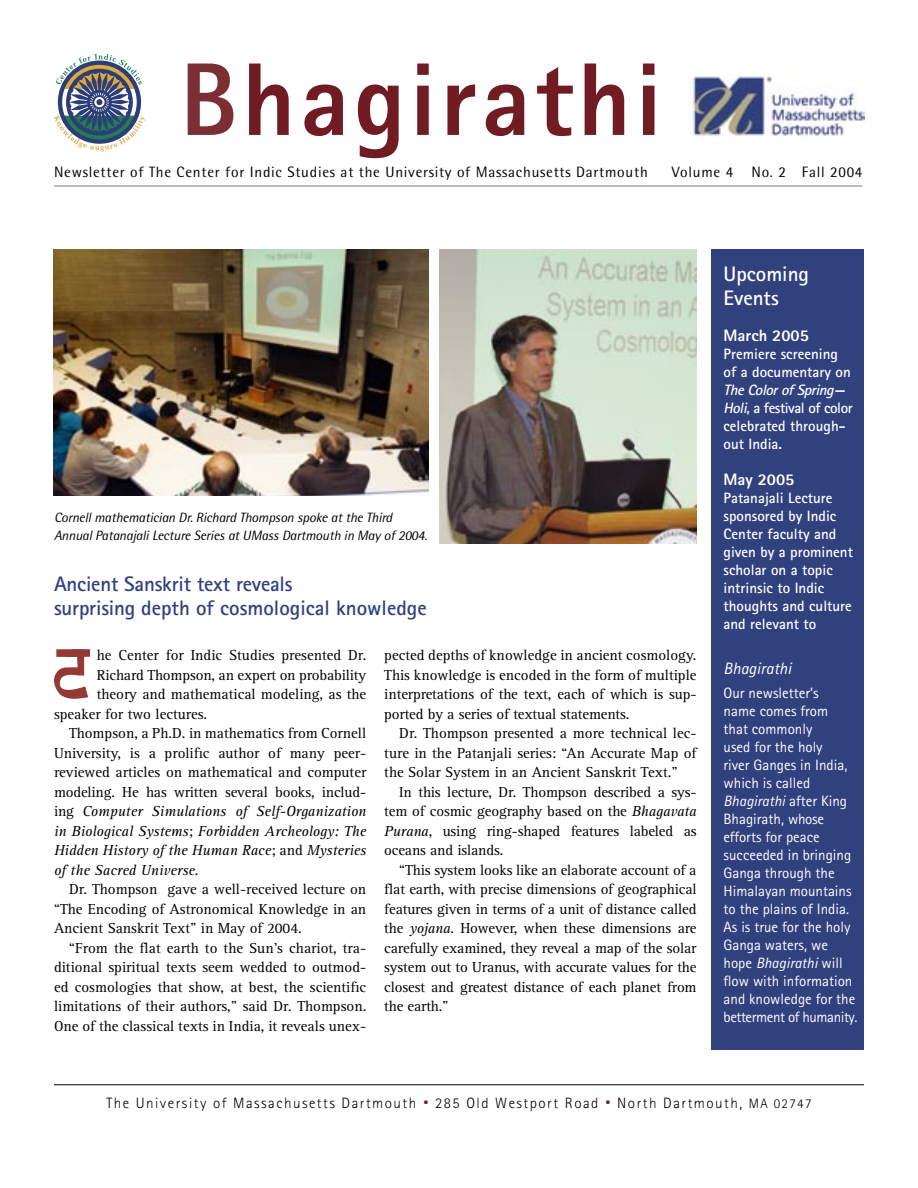
<style>
.page{position:relative;width:918px;height:1188px;background:#fff}
.page>*{position:absolute;margin:0;border:0;box-sizing:border-box;transform-origin:0 0}
.Body_Text{font:800 103.5px "Rotis Sans Serif";letter-spacing:.04em;color:#711c23}
.head_1{font:700 21px "Rotis Sans Serif";letter-spacing:-.01em;color:#30417e}
.head_1-2{font:700 21px "Rotis Sans Serif";color:#fff}
.head_1-3{font:800 16.5px "Rotis Sans Serif";color:#fff}
.head_1-4{font:italic 16.5px "Rotis Sans Serif";color:#fff}
.Body_Text-2{font:15px/19.5px "Rotis Serif";color:#000;text-align:justify}
.head_1-5{font:15px/18px "Rotis Sans Serif";color:#fff}
.head_1-6{font:700 15px/18px "Rotis Sans Serif";color:#fff}
.Body_Text-3{font:15px "Rotis Semi Sans";letter-spacing:.05em;color:#000}
.head_1-7{font:300 15px "Rotis Sans Serif";letter-spacing:.1em;color:#000}
.head_1-8{font:italic 700 15px "Rotis Sans Serif";color:#fff}
.t1{font:italic 13.5px/18px "Rotis Semi Sans";letter-spacing:-.01em;color:#000}
.s1{color:#7c2e35}
.s2{font-style:italic}
.s3{font-style:normal}
.s4{font-size:10.5px;color:#711c23}
.s5{font-size:13.5px}
</style>
<div class="page">
<hr style="left:54px;top:1084px;width:810px;height:1px;background:#000">
<div style="left:711px;top:250px;width:153px;height:800px;background:#30417e"></div>
<img style="left:440px;top:250px;width:257px;height:293px">
<img style="left:54px;top:250px;width:375px;height:245px">
<svg style="left:54px;top:54px;width:92px;height:98px"></svg>
<img style="left:690px;top:74px;width:175px;height:63px">
<hr style="left:54px;top:186px;width:808px;height:1px;background:#7c7c7c">
<svg style="left:54px;top:649px;width:36px;height:50px"></svg>
<p class="Body_Text" style="left:180px;top:34px;width:483px"><span class="s1">B</span>hagirathi</p>
<p class="Body_Text-3" style="left:54px;top:163px;width:595px">Newsletter of The Center for Indic Studies at the University of Massachusetts Dartmouth</p>
<p class="Body_Text-3" style="left:672px;top:163px;width:192px">Volume 4 No. 2 Fall 2004</p>
<p class="t1" style="left:54px;top:508px;width:375px">Cornell mathematician Dr. Richard Thompson spoke at the Third<br>Annual Patanajali Lecture Series at UMass Dartmouth in May of 2004.</p>
<p class="head_1" style="left:54px;top:571px;width:240px">Ancient Sanskrit text reveals</p>
<p class="head_1" style="left:54px;top:595px;width:374px">surprising depth of cosmological knowledge</p>
<p class="Body_Text-2" style="left:97px;top:646px;width:271px">he Center for Indic Studies presented Dr.</p>
<p class="Body_Text-2" style="left:97px;top:665px;width:271px">Richard Thompson, an expert on probability</p>
<p class="Body_Text-2" style="left:97px;top:685px;width:271px">theory and mathematical modeling, as the</p>
<p class="Body_Text-2" style="left:54px;top:704px;width:155px">speaker for two lectures.</p>
<p class="Body_Text-2" style="left:54px;top:724px;width:314px;text-indent:15px">Thompson, a Ph.D. in mathematics from Cornell University, is a prolific author of many peer&shy;reviewed articles on mathematical and computer modeling. He has written several books, includ&shy;ing <span class="s2">Computer Simulations of Self-Organization in Biological Systems</span>; <span class="s2">Forbidden Archeology: The Hidden History of the Human Race</span>; and <span class="s2">Mysteries of the Sacred Universe</span>.</p>
<p class="Body_Text-2" style="left:54px;top:880px;width:314px;text-indent:15px">Dr. Thompson gave a well-received lecture on “The Encoding of Astronomical Knowledge in an Ancient Sanskrit Text” in May of 2004.</p>
<p class="Body_Text-2" style="left:54px;top:938px;width:314px;text-indent:15px">“From the flat earth to the Sun’s chariot, tra&shy;ditional spiritual texts seem wedded to outmod&shy;ed cosmologies that show, at best, the scientific limitations of their authors,” said Dr. Thompson.<br>One of the classical texts in India, it reveals unex-</p>
<p class="Body_Text-2" style="left:384px;top:646px;width:314px">pected depths of knowledge in ancient cosmology.<br>This knowledge is encoded in the form of multiple interpretations of the text, each of which is sup&shy;ported by a series of textual statements.</p>
<p class="Body_Text-2" style="left:384px;top:724px;width:314px;text-indent:15px">Dr. Thompson presented a more technical lec&shy;ture in the Patanjali series: “An Accurate Map of the Solar System in an Ancient Sanskrit Text.”</p>
<p class="Body_Text-2" style="left:384px;top:782px;width:314px;text-indent:15px">In this lecture, Dr. Thompson described a sys&shy;tem of cosmic geography based on the <span class="s2">Bhagavata Purana</span>, using ring-shaped features labeled as oceans and islands.</p>
<p class="Body_Text-2" style="left:384px;top:860px;width:314px;text-indent:15px">“This system looks like an elaborate account of a flat earth, with precise dimensions of geographical features given in terms of a unit of distance called the <span class="s2">yojana</span>. However, when these dimensions are carefully examined, they reveal a map of the solar system out to Uranus, with accurate values for the closest and greatest distance of each planet from the earth.”</p>
<p class="head_1-2" style="left:724px;top:260px;width:87px">Upcoming</p>
<p class="head_1-2" style="left:724px;top:284px;width:57px">Events</p>
<p class="head_1-3" style="left:724px;top:325px;width:87px">March 2005</p>
<p class="head_1-6" style="left:724px;top:344px;width:116px">Premiere screening</p>
<p class="head_1-6" style="left:724px;top:362px;width:129px">of a documentary on</p>
<p class="head_1-8" style="left:724px;top:380px;width:124px">TheColorofSpring<span class="s3">—</span></p>
<p class="head_1-6" style="left:724px;top:398px;width:131px"><span class="s2">Holi</span>, a festival of color celebrated through&shy;out India.</p>
<p class="head_1-3" style="left:724px;top:469px;width:72px">May 2005</p>
<p class="head_1-6" style="left:724px;top:488px;width:131px">Patanajali Lecture sponsored by Indic<br>Center faculty and given by a prominent scholar on a topic intrinsic to Indic thoughts and culture and relevant to</p>
<p class="head_1-4" style="left:724px;top:658px;width:69px">Bhagirathi</p>
<p class="head_1-5" style="left:724px;top:683px;width:97px">Our newsletter’s</p>
<p class="head_1-5" style="left:724px;top:701px;width:106px">name comes from</p>
<p class="head_1-5" style="left:724px;top:719px;width:90px">that commonly</p>
<p class="head_1-5" style="left:724px;top:737px;width:101px">used for the holy</p>
<p class="head_1-5" style="left:724px;top:755px;width:125px">river Ganges in India, which is called</p>
<p class="head_1-5" style="left:724px;top:791px;width:125px"><span class="s2">Bhagirathi</span> after King<br>Bhagirath, whose</p>
<p class="head_1-5" style="left:724px;top:827px;width:98px">efforts for peace</p>
<p class="head_1-5" style="left:724px;top:845px;width:129px">succeeded in bringing<br>Ganga through the</p>
<p class="head_1-5" style="left:724px;top:881px;width:130px">Himalayan mountains to the plains of India.<br>As is true for the holy<br>Ganga waters, we</p>
<p class="head_1-5" style="left:724px;top:953px;width:135px">hope <span class="s2">Bhagirathi</span> will flow with information and knowledge for the betterment of humanity.</p>
<p class="head_1-7" style="left:106px;top:1094px;width:707px">The University of Massachusetts Dartmouth <span class="s4">•</span> 285 Old Westport Road <span class="s4">•</span> North Dartmouth, <span class="s5">MA 02747</span></p>
</div>
